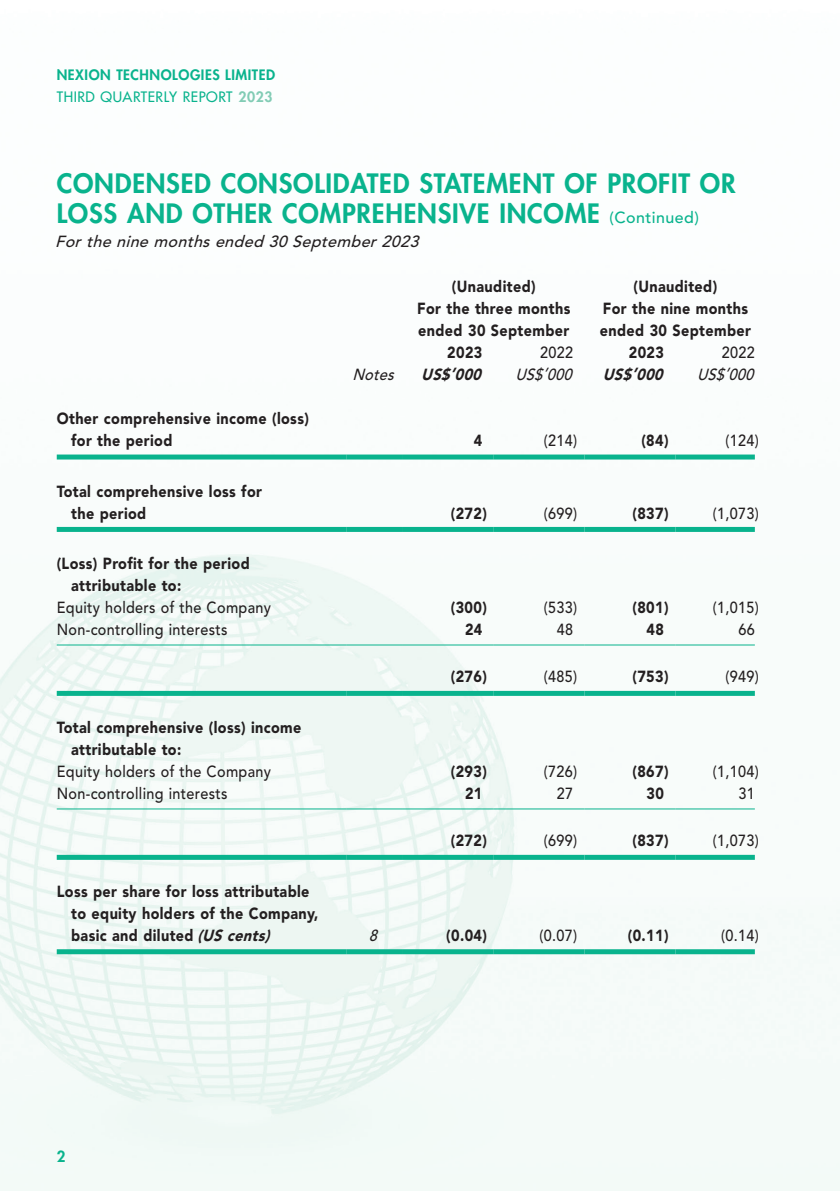
<style>
.page{position:relative;width:840px;height:1191px;background:#fff}
.page>*{position:absolute;margin:0;border:0;box-sizing:border-box;transform-origin:0 0}
.t1{font:800 26px/30px "Futura Std";letter-spacing:.03em;color:#09b38d}
.t2{font:900 16px/22px "Avenir LT Std";letter-spacing:.025em;color:#231f20;scale:.9 1}
.t3{font:500 16px "Avenir LT Std";letter-spacing:.025em;color:#231f20;scale:.9 1}
.t4{font:italic 500 16px "Avenir LT Std";color:#231f20}
.t5{font:italic 500 16px "Avenir LT Std";color:#231f20;scale:.9 1}
.t6{font:italic 900 16px "Avenir LT Std";color:#231f20;scale:.9 1}
.t7{font:800 15px "Futura Std";color:#09b38d}
.t8{font:800 14px/22px "Futura Std";letter-spacing:.04em;color:#09b38d}
.s1{font-weight:500}
.s2{color:#82ccb5}
.s3{font-family:"Avenir LT Std";font-weight:500;font-size:16px}
.s4{font-style:italic}
</style>
<div class="page">
<img style="left:0;top:454px;width:839px;height:737px">
<div style="left:57px;top:454px;width:289px;height:5px;background:#09b38d"></div>
<div style="left:346px;top:454px;width:57px;height:5px;background:#09b38d"></div>
<div style="left:403px;top:454px;width:90px;height:5px;background:#09b38d"></div>
<div style="left:493px;top:454px;width:91px;height:5px;background:#09b38d"></div>
<div style="left:584px;top:454px;width:91px;height:5px;background:#09b38d"></div>
<div style="left:675px;top:454px;width:79px;height:5px;background:#09b38d"></div>
<div style="left:57px;top:527px;width:289px;height:5px;background:#09b38d"></div>
<div style="left:346px;top:527px;width:57px;height:5px;background:#09b38d"></div>
<div style="left:403px;top:527px;width:90px;height:5px;background:#09b38d"></div>
<div style="left:493px;top:527px;width:91px;height:5px;background:#09b38d"></div>
<div style="left:584px;top:527px;width:91px;height:5px;background:#09b38d"></div>
<div style="left:675px;top:527px;width:79px;height:5px;background:#09b38d"></div>
<hr style="left:57px;top:644px;width:289px;height:1px;background:#09b38d">
<hr style="left:346px;top:644px;width:57px;height:1px;background:#09b38d">
<hr style="left:403px;top:644px;width:90px;height:1px;background:#09b38d">
<hr style="left:493px;top:644px;width:91px;height:1px;background:#09b38d">
<hr style="left:584px;top:644px;width:91px;height:1px;background:#09b38d">
<hr style="left:675px;top:644px;width:79px;height:1px;background:#09b38d">
<div style="left:57px;top:691px;width:289px;height:5px;background:#09b38d"></div>
<div style="left:346px;top:691px;width:57px;height:5px;background:#09b38d"></div>
<div style="left:403px;top:691px;width:90px;height:5px;background:#09b38d"></div>
<div style="left:493px;top:691px;width:91px;height:5px;background:#09b38d"></div>
<div style="left:584px;top:691px;width:91px;height:5px;background:#09b38d"></div>
<div style="left:675px;top:691px;width:79px;height:5px;background:#09b38d"></div>
<hr style="left:57px;top:808px;width:289px;height:1px;background:#09b38d">
<hr style="left:346px;top:808px;width:57px;height:1px;background:#09b38d">
<hr style="left:403px;top:808px;width:90px;height:1px;background:#09b38d">
<hr style="left:493px;top:808px;width:91px;height:1px;background:#09b38d">
<hr style="left:584px;top:808px;width:91px;height:1px;background:#09b38d">
<hr style="left:675px;top:808px;width:79px;height:1px;background:#09b38d">
<div style="left:57px;top:855px;width:289px;height:5px;background:#09b38d"></div>
<div style="left:346px;top:855px;width:57px;height:5px;background:#09b38d"></div>
<div style="left:403px;top:855px;width:90px;height:5px;background:#09b38d"></div>
<div style="left:493px;top:855px;width:91px;height:5px;background:#09b38d"></div>
<div style="left:584px;top:855px;width:91px;height:5px;background:#09b38d"></div>
<div style="left:675px;top:855px;width:79px;height:5px;background:#09b38d"></div>
<div style="left:57px;top:949px;width:289px;height:5px;background:#09b38d"></div>
<div style="left:346px;top:949px;width:57px;height:5px;background:#09b38d"></div>
<div style="left:403px;top:949px;width:90px;height:5px;background:#09b38d"></div>
<div style="left:493px;top:949px;width:91px;height:5px;background:#09b38d"></div>
<div style="left:584px;top:949px;width:91px;height:5px;background:#09b38d"></div>
<div style="left:675px;top:949px;width:79px;height:5px;background:#09b38d"></div>
<p class="t8" style="left:57px;top:63px;width:220px">NEXION TECHNOLOGIES LIMITED<br><span class="s1">THIRD QUARTERLY REPORT</span> <span class="s2">2023</span></p>
<h1 class="t1" style="left:57px;top:169px;width:680px">CONDENSED CONSOLIDATED STATEMENT OF PROFIT OR<br>LOSS AND OTHER COMPREHENSIVE INCOME <span class="s3">(Continued)</span></h1>
<p class="t4" style="left:55px;top:233px;width:369px">Forthe nine monthsended 30 September2023</p>
<p class="t2" style="left:451px;top:275px;width:94px">(Unaudited)</p>
<p class="t2" style="left:633px;top:275px;width:94px">(Unaudited)</p>
<p class="t2" style="left:417px;top:297px;width:172px">For the three months ended 30 September</p>
<p class="t2" style="left:599px;top:297px;width:169px">For the nine months ended 30 September</p>
<p class="t2" style="left:447px;top:341px;width:41px">2023</p>
<p class="t3" style="left:540px;top:343px;width:38px">2022</p>
<p class="t2" style="left:628px;top:341px;width:41px">2023</p>
<p class="t3" style="left:721px;top:343px;width:38px">2022</p>
<p class="t5" style="left:352px;top:365px;width:53px">Notes</p>
<p class="t6" style="left:421px;top:365px;width:73px">US$’000</p>
<p class="t5" style="left:515px;top:365px;width:70px">US$’000</p>
<p class="t6" style="left:602px;top:365px;width:73px">US$’000</p>
<p class="t5" style="left:696px;top:365px;width:70px">US$’000</p>
<p class="t2" style="left:71px;top:407px;width:265px;text-indent:-14px">Other comprehensive income (loss) for the period</p>
<p class="t2" style="left:71px;top:480px;width:213px;text-indent:-14px">Total comprehensive loss for the period</p>
<p class="t2" style="left:473px;top:429px;width:11px">4</p>
<p class="t3" style="left:543px;top:431px;width:39px">(214)</p>
<p class="t2" style="left:641px;top:429px;width:32px">(84)</p>
<p class="t3" style="left:725px;top:431px;width:39px">(124)</p>
<p class="t2" style="left:450px;top:502px;width:42px">(272)</p>
<p class="t3" style="left:543px;top:504px;width:39px">(699)</p>
<p class="t2" style="left:632px;top:502px;width:42px">(837)</p>
<p class="t3" style="left:712px;top:504px;width:53px">(1,073)</p>
<p class="t2" style="left:71px;top:552px;width:200px;text-indent:-14px">(Loss) Profit for the period attributable to:</p>
<p class="t3" style="left:57px;top:598px;width:239px">Equity holders of the Company</p>
<p class="t2" style="left:450px;top:596px;width:42px">(300)</p>
<p class="t3" style="left:543px;top:598px;width:39px">(533)</p>
<p class="t2" style="left:632px;top:596px;width:42px">(801)</p>
<p class="t3" style="left:712px;top:598px;width:53px">(1,015)</p>
<p class="t3" style="left:57px;top:620px;width:191px">Non-controlling interests</p>
<p class="t2" style="left:464px;top:618px;width:21px">24</p>
<p class="t3" style="left:556px;top:620px;width:20px">48</p>
<p class="t2" style="left:646px;top:618px;width:21px">48</p>
<p class="t3" style="left:738px;top:620px;width:20px">66</p>
<p class="t2" style="left:450px;top:666px;width:42px">(276)</p>
<p class="t3" style="left:543px;top:667px;width:39px">(485)</p>
<p class="t2" style="left:632px;top:666px;width:42px">(753)</p>
<p class="t3" style="left:725px;top:667px;width:39px">(949)</p>
<p class="t2" style="left:71px;top:716px;width:257px;text-indent:-14px">Total comprehensive (loss) income attributable to:</p>
<p class="t3" style="left:57px;top:762px;width:239px">Equity holders of the Company</p>
<p class="t2" style="left:450px;top:760px;width:42px">(293)</p>
<p class="t3" style="left:543px;top:762px;width:39px">(726)</p>
<p class="t2" style="left:632px;top:760px;width:42px">(867)</p>
<p class="t3" style="left:712px;top:762px;width:53px">(1,104)</p>
<p class="t3" style="left:57px;top:784px;width:191px">Non-controlling interests</p>
<p class="t2" style="left:464px;top:782px;width:21px">21</p>
<p class="t3" style="left:556px;top:784px;width:20px">27</p>
<p class="t2" style="left:646px;top:782px;width:21px">30</p>
<p class="t3" style="left:738px;top:784px;width:20px">31</p>
<p class="t2" style="left:450px;top:830px;width:42px">(272)</p>
<p class="t3" style="left:543px;top:831px;width:39px">(699)</p>
<p class="t2" style="left:632px;top:830px;width:42px">(837)</p>
<p class="t3" style="left:712px;top:831px;width:53px">(1,073)</p>
<p class="t2" style="left:71px;top:880px;width:276px;text-indent:-14px">Loss per share for loss attributable to equity holders of the Company, basic and diluted <span class="s4">(UScents)</span></p>
<p class="t5" style="left:369px;top:926px;width:16px">8</p>
<p class="t2" style="left:446px;top:924px;width:47px">(0.04)</p>
<p class="t3" style="left:539px;top:926px;width:43px">(0.07)</p>
<p class="t2" style="left:627px;top:924px;width:47px">(0.11)</p>
<p class="t3" style="left:720px;top:926px;width:43px">(0.14)</p>
<p class="t7" style="left:57px;top:1146px;width:10px">2</p>
</div>
